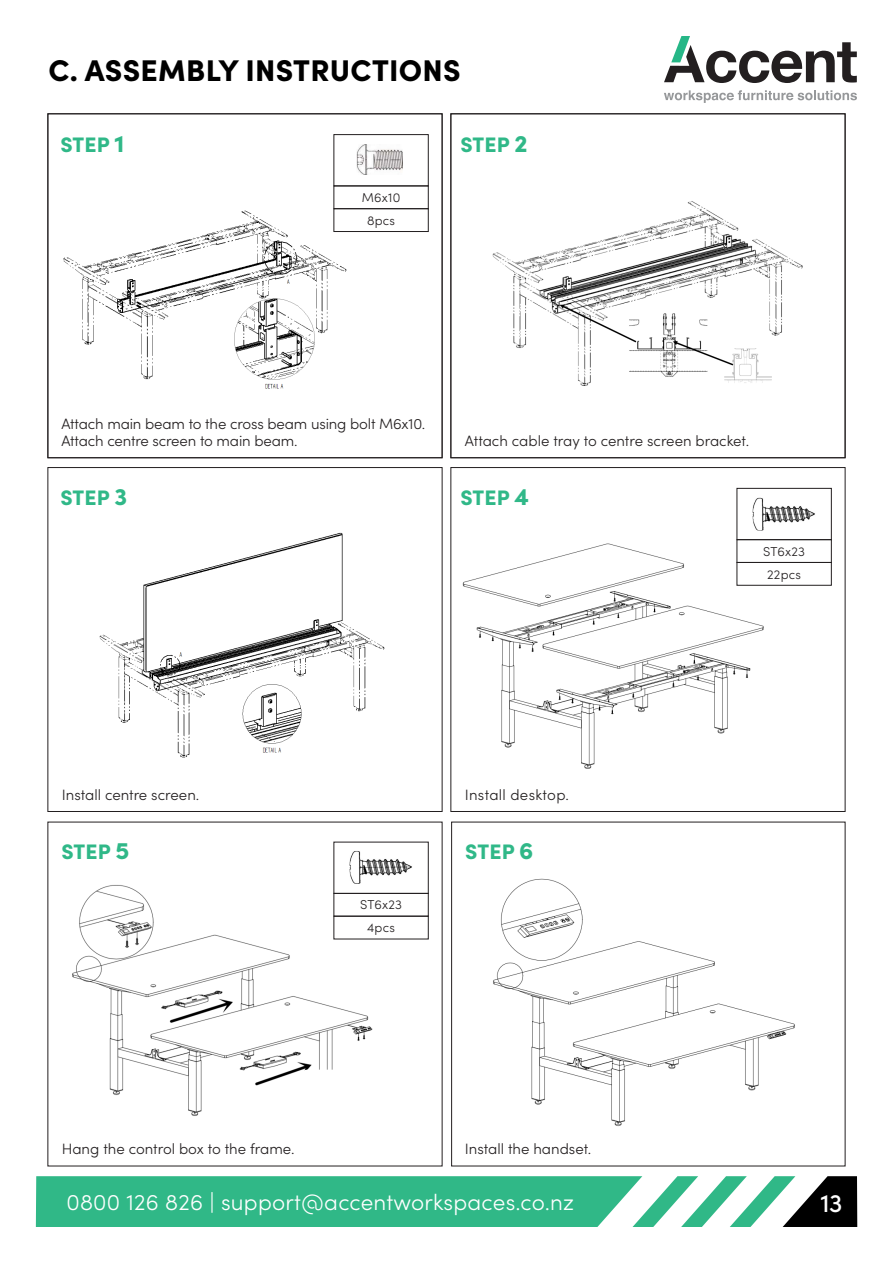
<style>
.page{position:relative;width:893px;height:1263px;background:#fff}
.page>*{position:absolute;margin:0;border:0;box-sizing:border-box;transform-origin:0 0}
.t1{font:900 30px "Sofia Pro";letter-spacing:.01em;color:#000}
.t2{font:500 25.5px "Sofia Pro";color:#fff}
.t3{font:300 22.5px "Sofia Pro";letter-spacing:.01em;color:#fff}
.t4{font:900 21px "Sofia Pro";letter-spacing:.01em;color:#30b888}
.t5{font:300 15px/16.5px "Sofia Pro";letter-spacing:-.01em;color:#231f20}
.t6{font:300 15px "Sofia Pro";letter-spacing:.02em;color:#231f20}
.t7{font:300 12.9px "Sofia Pro";letter-spacing:.02em;color:#231f20}
.s1{font-size:24px}
</style>
<div class="page">
<svg style="left:36px;top:1176px;width:821px;height:51px;background:#4db791"></svg>
<svg style="left:664px;top:36px;width:193px;height:47px"></svg>
<svg style="left:664px;top:90px;width:193px;height:13px"></svg>
<img style="left:72px;top:885px;width:304px;height:231px">
<img style="left:462px;top:535px;width:302px;height:234px">
<img style="left:63px;top:210px;width:284px;height:179px">
<div style="left:450px;top:113px;width:395px;height:345px;border:1px solid #231f20"></div>
<img style="left:492px;top:201px;width:311px;height:185px">
<div style="left:450px;top:467px;width:395px;height:345px;border:1px solid #231f20"></div>
<div style="left:47px;top:113px;width:395px;height:345px;border:1px solid #231f20"></div>
<div style="left:47px;top:467px;width:395px;height:345px;border:1px solid #231f20"></div>
<div style="left:737px;top:488px;width:95px;height:52px;border:1px solid #231f20"></div>
<div style="left:737px;top:539px;width:95px;height:24px;border:1px solid #231f20"></div>
<div style="left:737px;top:562px;width:95px;height:24px;border:1px solid #231f20"></div>
<div style="left:333px;top:893px;width:96px;height:23px;border:1px solid #231f20"></div>
<div style="left:333px;top:916px;width:96px;height:23px;border:1px solid #231f20"></div>
<div style="left:291px;top:1070px;width:65px;height:55px;background:#fff;border-radius:18px"></div>
<div style="left:333px;top:134px;width:96px;height:52px;border:1px solid #231f20"></div>
<div style="left:333px;top:185px;width:96px;height:24px;border:1px solid #231f20"></div>
<div style="left:333px;top:208px;width:96px;height:24px;border:1px solid #231f20"></div>
<img style="left:356px;top:144px;width:47px;height:31px">
<img style="left:99px;top:532px;width:286px;height:226px">
<img style="left:752px;top:498px;width:63px;height:32px">
<div style="left:705px;top:737px;width:74px;height:41px;background:#fff;border-radius:18px"></div>
<img style="left:349px;top:851px;width:63px;height:33px">
<div style="left:319px;top:1104px;width:66px;height:44px;background:#fff;border-radius:18px"></div>
<img style="left:493px;top:878px;width:302px;height:249px">
<p class="t1" style="left:48px;top:47px;width:414px">C. ASSEMBLY INSTRUCTIONS</p>
<p class="t4" style="left:60px;top:128px;width:65px">STEP <span class="s1">1</span></p>
<p class="t7" style="left:362px;top:188px;width:40px">M6x10</p>
<p class="t7" style="left:367px;top:211px;width:30px">8pcs</p>
<p class="t4" style="left:460px;top:128px;width:69px">STEP <span class="s1">2</span></p>
<p class="t5" style="left:61px;top:415px;width:365px">Attach main beam to the cross beam using bolt M6x10.<br>Attach centre screen to main beam.</p>
<p class="t5" style="left:465px;top:431px;width:286px">Attach cable tray to centre screen bracket.</p>
<p class="t4" style="left:60px;top:481px;width:68px">STEP <span class="s1">3</span></p>
<p class="t4" style="left:460px;top:481px;width:70px">STEP <span class="s1">4</span></p>
<p class="t5" style="left:62px;top:786px;width:139px">Install centre screen.</p>
<p class="t6" style="left:465px;top:784px;width:106px">Install desktop.</p>
<p class="t4" style="left:61px;top:835px;width:69px">STEP <span class="s1">5</span></p>
<p class="t7" style="left:360px;top:895px;width:43px">ST6x23</p>
<p class="t7" style="left:367px;top:918px;width:29px">4pcs</p>
<p class="t4" style="left:465px;top:835px;width:70px">STEP <span class="s1">6</span></p>
<p class="t5" style="left:62px;top:1139px;width:234px">Hang the control box to the frame.</p>
<p class="t5" style="left:465px;top:1139px;width:128px">Install the handset.</p>
<p class="t7" style="left:763px;top:542px;width:43px">ST6x23</p>
<p class="t7" style="left:767px;top:565px;width:35px">22pcs</p>
<h3 class="t3" style="left:66px;top:1185px;width:509px">0800 126 826 | support@accentworkspaces.co.nz</h3>
<h2 class="t2" style="left:821px;top:1184px;width:23px">13</h2>
</div>
